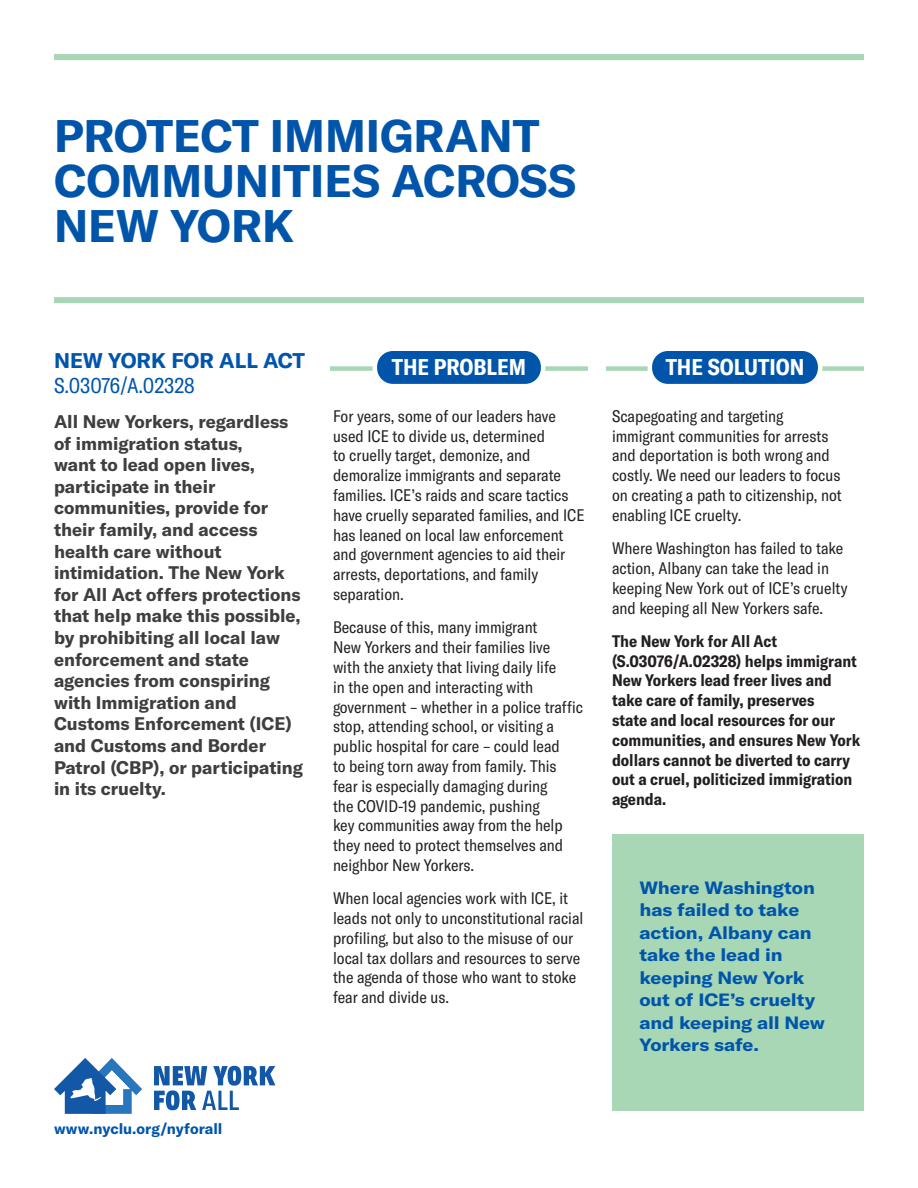
<style>
.page{position:relative;width:918px;height:1188px;background:#fff}
.page>*{position:absolute;margin:0;border:0;box-sizing:border-box;transform-origin:0 0}
.Title_Card{font:700 45px/45px "GT America";color:#05a}
.Section_Header{font:700 condensed 22.5px "GT America";color:#fff}
.t1{font:700 21px/25.2px "GT America";color:#05a}
.Intro{font:700 18px/21.6px "GT America";color:#3e3e3f}
.t2{font:700 17.55px/22.5px "GT America";letter-spacing:-.005em;color:#05a;scale:1.11 1}
.Body{font:condensed 16.5px/19.8px "GT America";color:#231f20}
.Body-2{font:700 condensed 16.5px/19.8px "GT America";color:#231f20}
.t3{font:700 15px "GT America";color:#05a}
.s1{font-weight:400;font-stretch:condensed}
</style>
<div class="page">
<div style="left:330px;top:366px;width:258px;height:5px;background:#a7d7b5"></div>
<div style="left:375px;top:349px;width:168px;height:37px;background:#05a;border-radius:18px"></div>
<div style="left:373px;top:346px;width:172px;height:42px;border:4px solid #fff;border-radius:18px"></div>
<div style="left:606px;top:366px;width:258px;height:5px;background:#a7d7b5"></div>
<div style="left:650px;top:349px;width:170px;height:37px;background:#05a;border-radius:18px"></div>
<div style="left:648px;top:346px;width:174px;height:42px;border:4px solid #fff;border-radius:18px"></div>
<div style="left:54px;top:54px;width:810px;height:6px;background:#a7d7b5"></div>
<div style="left:54px;top:297px;width:810px;height:6px;background:#a7d7b5"></div>
<svg style="left:54px;top:1058px;width:88px;height:56px"></svg>
<svg style="left:154px;top:1066px;width:121px;height:44px"></svg>
<div style="left:612px;top:834px;width:252px;height:276px;background:#a7d7b5"></div>
<p class="Title_Card" style="left:54px;top:113px;width:524px">PROTECT IMMIGRANT<br>COMMUNITIES ACROSS</p>
<p class="Title_Card" style="left:54px;top:203px;width:242px">NEW YORK</p>
<p class="t1" style="left:54px;top:347px;width:253px">NEW YORK FOR ALL ACT<br><span class="s1">S.03076/A.02328</span></p>
<p class="Intro" style="left:54px;top:411px;width:251px">All New Yorkers, regardless of immigration status,<br>want to lead open lives, participate in their communities, provide for their family, and access health care without intimidation. The New York for All Act offers protections that help make this possible, by prohibiting all local law enforcement and state agencies from conspiring with Immigration and<br>Customs Enforcement (ICE) and Customs and Border<br>Patrol (CBP), or participating in its cruelty.</p>
<p class="Body" style="left:333px;top:406px;width:253px">For years, some of our leaders have used ICE to divide us, determined<br>to cruelly target, demonize, and demoralize immigrants and separate families. ICE’s raids and scare tactics have cruelly separated families, and ICE has leaned on local law enforcement and government agencies to aid their arrests, deportations, and family separation.</p>
<p class="Section_Header" style="left:392px;top:353px;width:136px">THE PROBLEM</p>
<p class="Section_Header" style="left:666px;top:353px;width:140px">THE SOLUTION</p>
<p class="Body" style="left:612px;top:406px;width:231px">Scapegoating and targeting immigrant communities for arrests and deportation is both wrong and costly. We need our leaders to focus on creating a path to citizenship, not enabling ICE cruelty.</p>
<p class="Body" style="left:612px;top:538px;width:237px">Where Washington has failed to take action, Albany can take the lead in keeping New York out of ICE’s cruelty and keeping all New Yorkers safe.</p>
<p class="Body-2" style="left:612px;top:631px;width:250px">The New York for All Act (S.03076/A.02328) helps immigrant<br>New Yorkers lead freer lives and take care of family, preserves<br>state and local resources for our communities, and ensures New York dollars cannot be diverted to carry out a cruel, politicized immigration agenda.</p>
<p class="Body" style="left:333px;top:618px;width:252px">Because of this, many immigrant<br>New Yorkers and their families live<br>with the anxiety that living daily life<br>in the open and interacting with government – whether in a police traffic stop, attending school, or visiting a public hospital for care – could lead<br>to being torn away from family. This fear is especially damaging during<br>the COVID-19 pandemic, pushing<br>key communities away from the help they need to protect themselves and neighbor New Yorkers.</p>
<p class="Body" style="left:333px;top:889px;width:252px">When local agencies work with ICE, it leads not only to unconstitutional racial profiling, but also to the misuse of our local tax dollars and resources to serve the agenda of those who want to stoke fear and divide us.</p>
<p class="t2" style="left:639px;top:876px;width:169px">Where Washington has failed to take action, Albany can take the lead in keeping New York out of ICE’s cruelty and keeping all New<br>Yorkers safe.</p>
<p class="t3" style="left:54px;top:1119px;width:170px">www.nyclu.org/nyforall</p>
</div>
